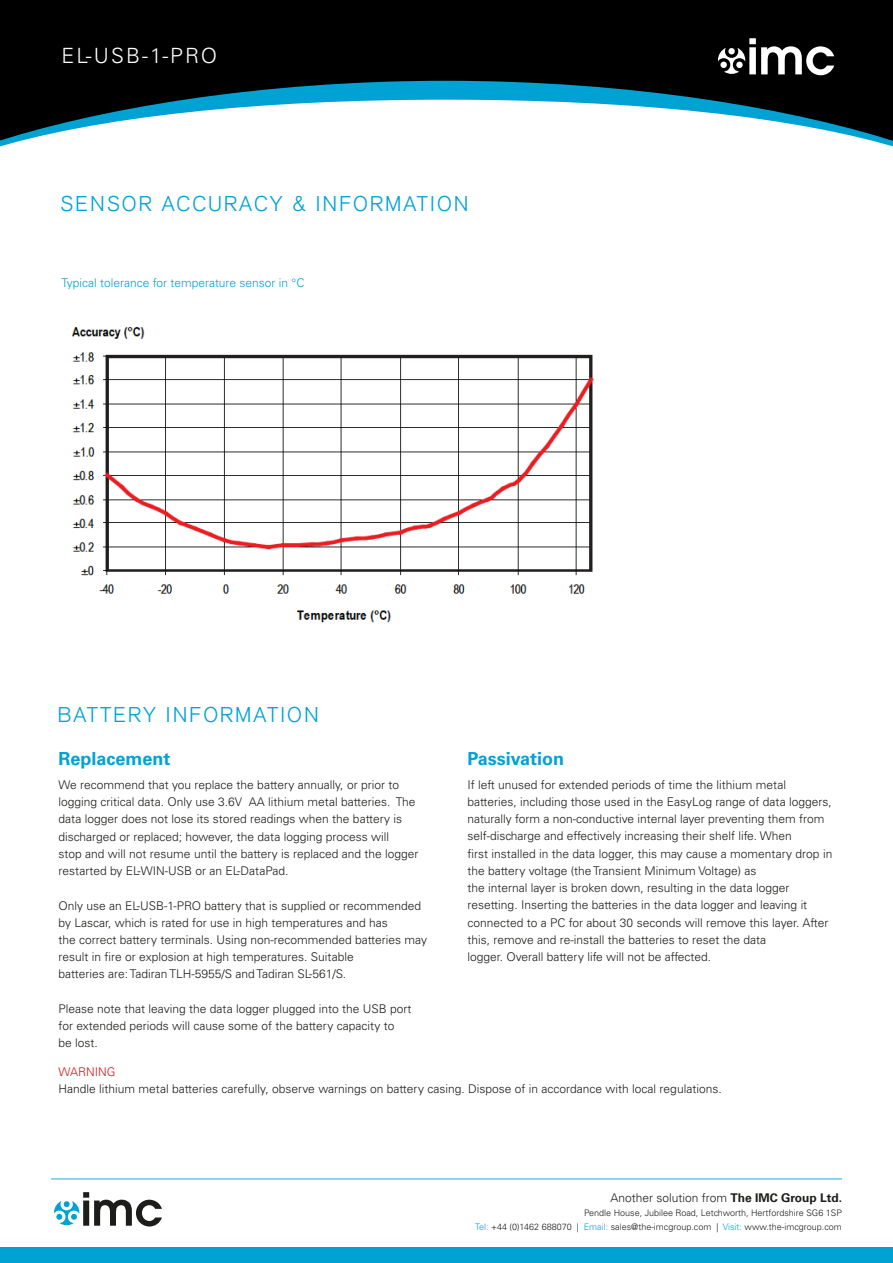
<style>
.page{position:relative;width:893px;height:1263px;background:#fff}
.page>*{position:absolute;margin:0;border:0;box-sizing:border-box;transform-origin:0 0}
.t1{font:300 21px "Akzidenz Grotesk";letter-spacing:.1em;color:#00a2d4}
.t2{font:300 21px "Univers";letter-spacing:.1em;color:#fff}
.t3{font:700 18px "Univers";color:#00a2d4}
.t4{font:300 12px/17.2px "Univers";color:#1d1d1b}
.t5{font:300 12px "Univers";color:#00a2d4}
.t6{font:300 12px "Univers";color:#cd171a}
.t7{font:300 9px/13.5px "Univers";color:#1d1d1b;text-align:right}
.s1{font-weight:700}
.s2{color:#00a2d4}
</style>
<div class="page">
<hr style="left:51px;top:1178px;width:791px;height:2px;background:#6ac7e9">
<div style="left:0;top:1248px;width:893px;height:15px;background:#00a2d4"></div>
<svg style="left:54px;top:1192px;width:107px;height:34px"></svg>
<div style="left:0;top:0;width:893px;height:81px;background:#000"></div>
<svg style="left:0;top:81px;width:893px;height:66px"></svg>
<svg style="left:718px;top:38px;width:116px;height:37px"></svg>
<img style="left:71px;top:327px;width:523px;height:296px">
<h1 class="t2" style="left:61px;top:43px;width:157px">EL-USB-1-PRO</h1>
<h1 class="t1" style="left:61px;top:192px;width:410px">SENSOR ACCURACY &amp; INFORMATION</h1>
<p class="t5" style="left:61px;top:275px;width:244px">Typical tolerance for temperature sensor in °C</p>
<h1 class="t1" style="left:58px;top:702px;width:262px">BATTERY INFORMATION</h1>
<h2 class="t3" style="left:59px;top:749px;width:114px">Replacement</h2>
<h2 class="t3" style="left:467px;top:749px;width:98px">Passivation</h2>
<p class="t4" style="left:59px;top:776px;width:361px">We recommend that you replace the battery annually, or prior to logging critical data. Only use 3.6V ⅔AA lithium metal batteries. The data logger does not lose its stored readings when the battery is discharged or replaced; however, the data logging process will<br>stop and will not resume until the battery is replaced and the logger restarted by EL-WIN-USB or an EL-DataPad.</p>
<p class="t4" style="left:59px;top:897px;width:370px">Only use an EL-USB-1-PRO battery that is supplied or recommended by Lascar, which is rated for use in high temperatures and has<br>the correct battery terminals. Using non-recommended batteries may result in fire or explosion at high temperatures. Suitable<br>batteries are: Tadiran TLH-5955/S and Tadiran SL-561/S.</p>
<p class="t4" style="left:59px;top:1000px;width:354px">Please note that leaving the data logger plugged into the USB port for extended periods will cause some of the battery capacity to<br>be lost.</p>
<p class="t4" style="left:467px;top:776px;width:366px">If left unused for extended periods of time the lithium metal batteries, including those used in the EasyLog range of data loggers, naturally form a non-conductive internal layer preventing them from self-discharge and effectively increasing their shelf life. When<br>first installed in the data logger, this may cause a momentary drop in the battery voltage (the Transient Minimum Voltage) as<br>the internal layer is broken down, resulting in the data logger resetting. Inserting the batteries in the data logger and leaving it connected to a PC for about 30 seconds will remove this layer. After this, remove and re-install the batteries to reset the data<br>logger. Overall battery life will not be affected.</p>
<p class="t6" style="left:59px;top:1064px;width:58px">WARNING</p>
<p class="t4" style="left:59px;top:1080px;width:664px">Handle lithium metal batteries carefully, observe warnings on battery casing. Dispose of in accordance with local regulations.</p>
<p class="t4" style="left:610px;top:1189px;width:233px">Another solution from <span class="s1">The IMC Group Ltd.</span></p>
<p class="t7" style="left:475px;top:1206px;width:368px">Pendle House, Jubilee Road, Letchworth, Hertfordshire SG6 1SP<br><span class="s2">Tel:</span> +44 (0)1462 688070 | <span class="s2">Email:</span> sales@the-imcgroup.com | <span class="s2">Visit:</span> www.the-imcgroup.com</p>
</div>
